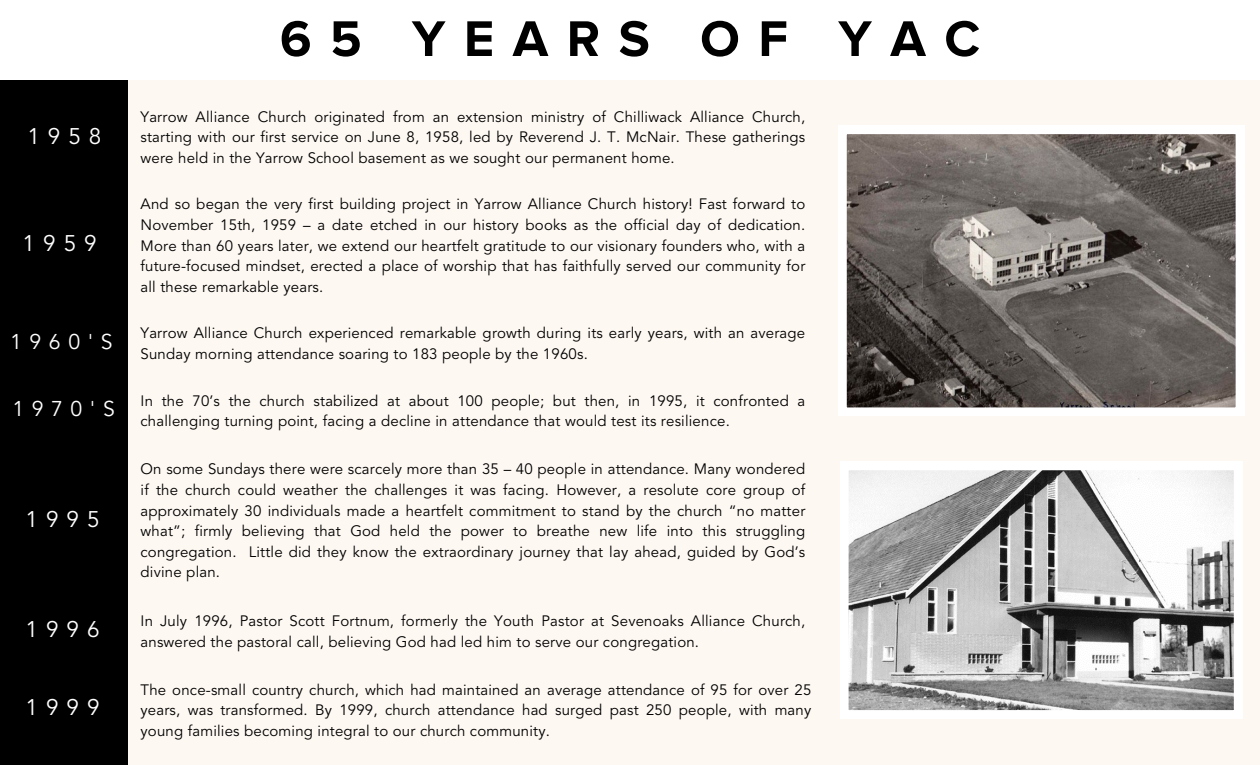
<style>
.page{position:relative;width:1260px;height:765px;background:#fdf8f2}
.page>*{position:absolute;margin:0;border:0;box-sizing:border-box;transform-origin:0 0}
.t1{font:700 52px "Proxima Nova";letter-spacing:.355em;color:#000}
.t2{font:22.5px "Avenir LT Std";letter-spacing:.355em;color:#fff}
.t3{font:21.25px "Avenir LT Std";letter-spacing:.355em;color:#fff}
.t4{font:15px/20.6px "Avenir LT Std";letter-spacing:.015em;color:#000;text-align:justify}
</style>
<div class="page">
<div style="left:0;top:80px;width:127px;height:685px;background:#000"></div>
<svg style="left:840px;top:462px;width:402px;height:257px"></svg>
<svg style="left:838px;top:126px;width:406px;height:290px;background:#7b7572"></svg>
<div style="left:0;top:0;width:1260px;height:79px;background:#fff"></div>
<p class="t2" style="left:27px;top:127px;width:76px">1958</p>
<p class="t2" style="left:23px;top:234px;width:76px">1959</p>
<p class="t1" style="left:280px;top:8px;width:702px">65 YEARS OF YAC</p>
<p class="t4" style="left:141px;top:108px;width:666px">Yarrow Alliance Church originated from an extension ministry of Chilliwack Alliance Church, starting with our first service on June 8, 1958, led by Reverend J. T. McNair. These gatherings were held in the Yarrow School basement as we sought our permanent home.</p>
<p class="t4" style="left:141px;top:195px;width:666px">And so began the very first building project in Yarrow Alliance Church history! Fast forward to November 15th, 1959 – a date etched in our history books as the official day of dedication.<br>More than 60 years later, we extend our heartfelt gratitude to our visionary founders who, with a future-focused mindset, erected a place of worship that has faithfully served our community for all these remarkable years.</p>
<p class="t3" style="left:10px;top:333px;width:104px">1960'S</p>
<p class="t4" style="left:141px;top:324px;width:666px">Yarrow Alliance Church experienced remarkable growth during its early years, with an average<br>Sunday morning attendance soaring to 183 people by the 1960s.</p>
<p class="t3" style="left:12px;top:400px;width:104px">1970'S</p>
<p class="t2" style="left:25px;top:510px;width:76px">1995</p>
<p class="t4" style="left:141px;top:392px;width:666px">In the 70’s the church stabilized at about 100 people; but then, in 1995, it confronted a challenging turning point, facing a decline in attendance that would test its resilience.</p>
<p class="t4" style="left:141px;top:460px;width:666px">On some Sundays there were scarcely more than 35 – 40 people in attendance. Many wondered if the church could weather the challenges it was facing. However, a resolute core group of approximately 30 individuals made a heartfelt commitment to stand by the church “no matter what”; firmly believing that God held the power to breathe new life into this struggling congregation. Little did they know the extraordinary journey that lay ahead, guided by God’s divine plan.</p>
<p class="t2" style="left:25px;top:620px;width:76px">1996</p>
<p class="t4" style="left:141px;top:611px;width:666px">In July 1996, Pastor Scott Fortnum, formerly the Youth Pastor at Sevenoaks Alliance Church, answered the pastoral call, believing God had led him to serve our congregation.</p>
<p class="t2" style="left:25px;top:698px;width:76px">1999</p>
<p class="t4" style="left:141px;top:681px;width:672px">The once-small country church, which had maintained an average attendance of 95 for over 25 years, was transformed. By 1999, church attendance had surged past 250 people, with many young families becoming integral to our church community.</p>
</div>
